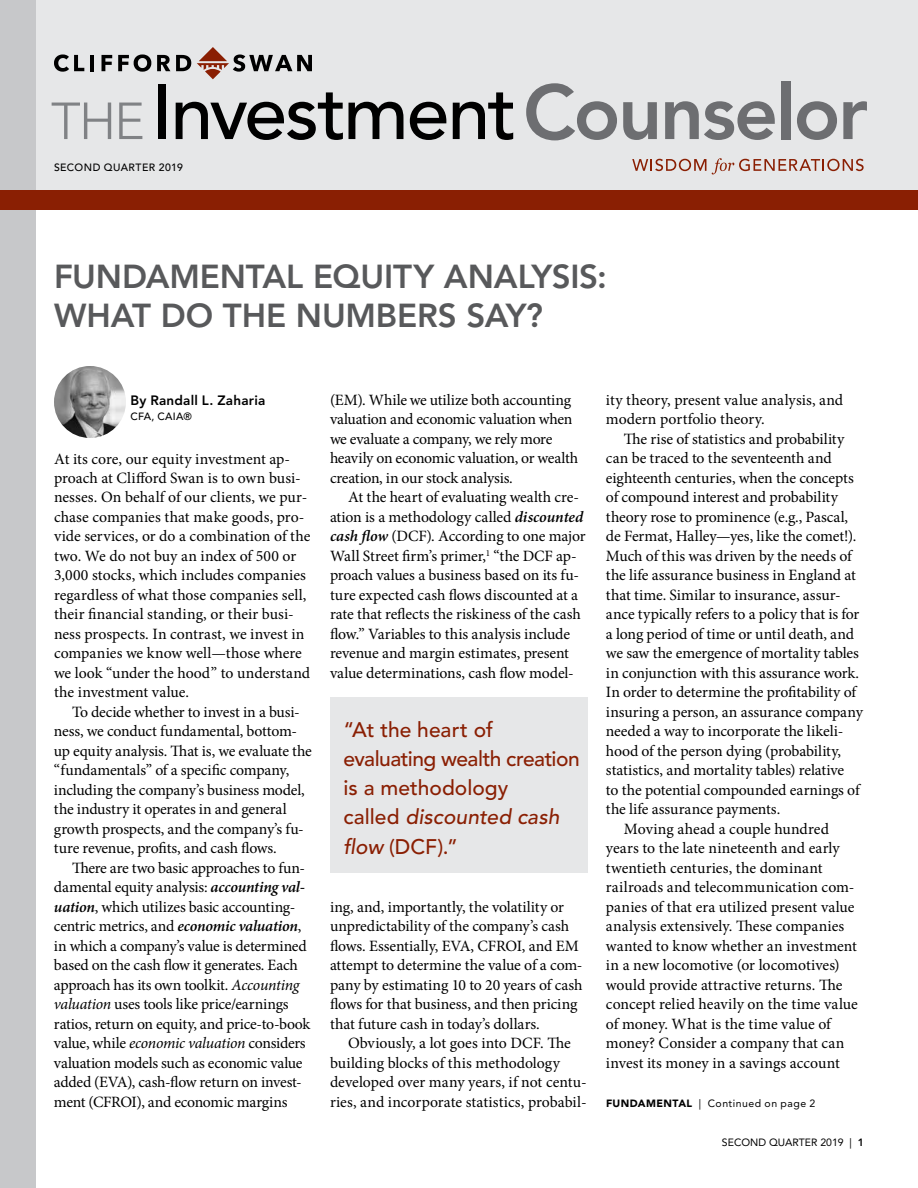
<style>
.page{position:relative;width:918px;height:1188px;background:#fff}
.page>*{position:absolute;margin:0;border:0;box-sizing:border-box;transform-origin:0 0}
.t1{font:500 76.8px "Avenir LT Std";letter-spacing:-.03em;color:#000}
.t2{font:800 33px/39px "Avenir LT Std";letter-spacing:-.005em;color:#58595b}
.t3{font:500 21px/29.2px "Avenir LT Std";letter-spacing:-.015em;color:#8a1f03}
.t4{font:15.75px/19.5px "Minion Pro";letter-spacing:-.005em;color:#000}
.t5{font:800 13.5px "Avenir LT Std";letter-spacing:.015em;color:#000}
.t6{font:10.5px "Avenir LT Std";letter-spacing:.045em;color:#000}
.t7{font:500 10.5px "Avenir LT Std";letter-spacing:.035em;color:#000}
.t8{font:10.5px "Avenir LT Std";color:#000}
.s1{font-weight:300;font-size:51.6px;color:#808285}
.s2{font-weight:800;color:#6d6e71}
.s3{font-weight:600;font-style:italic}
.s4{font-style:italic}
.s5{font-weight:900}
.s6{font-weight:800}
</style>
<div class="page">
<div style="left:0;top:0;width:36px;height:1188px;background:#c7c8ca"></div>
<div style="left:36px;top:0;width:882px;height:191px;background:#e6e7e8"></div>
<svg style="left:54px;top:54px;width:30px;height:18px"></svg>
<hr style="left:90px;top:55px;width:4px;height:16px;background:#000">
<svg style="left:102px;top:55px;width:10px;height:16px"></svg>
<svg style="left:118px;top:54px;width:33px;height:18px"></svg>
<svg style="left:157px;top:55px;width:13px;height:16px"></svg>
<svg style="left:176px;top:55px;width:15px;height:16px"></svg>
<svg style="left:197px;top:47px;width:115px;height:32px"></svg>
<svg style="left:632px;top:159px;width:74px;height:12px"></svg>
<svg style="left:712px;top:158px;width:152px;height:16px"></svg>
<div style="left:0;top:190px;width:918px;height:20px;background:#8a1f03"></div>
<img style="left:54px;top:366px;width:72px;height:72px;border-radius:36px">
<div style="left:330px;top:698px;width:258px;height:175px;background:#e6e7e8"></div>
<h1 class="t1" style="left:51px;top:68px;width:819px"><span class="s1">THE</span> Investment<span class="s2">Counselor</span></h1>
<p class="t7" style="left:54px;top:161px;width:130px">SECOND QUARTER 2019</p>
<h2 class="t2" style="left:54px;top:257px;width:555px">FUNDAMENTAL EQUITY ANALYSIS:<br>WHAT DO THE NUMBERS SAY?</h2>
<p class="t5" style="left:130px;top:392px;width:136px">By Randall L. Zaharia</p>
<p class="t7" style="left:130px;top:410px;width:63px">CFA, CAIA®</p>
<p class="t4" style="left:54px;top:449px;width:258px">At its core, our equity investment ap&shy;proach at Clifford Swan is to own busi&shy;nesses. On behalf of our clients, we pur&shy;chase companies that make goods, pro&shy;vide services, or do a combination of the two. We do not buy an index of 500 or 3,000 stocks, which includes companies regardless of what those companies sell, their financial standing, or their busi&shy;ness prospects. In contrast, we invest in companies we know well—those where we look “under the hood” to understand the investment value.</p>
<p class="t4" style="left:54px;top:702px;width:259px;text-indent:18px">To decide whether to invest in a busi&shy;ness, we conduct fundamental, bottom&shy;up equity analysis. That is, we evaluate the “fundamentals” of a specific company, including the company’s business model, the industry it operates in and general growth prospects, and the company’s fu&shy;ture revenue, profits, and cash flows.</p>
<p class="t4" style="left:54px;top:858px;width:258px;text-indent:18px">There are two basic approaches to fun&shy;damental equity analysis: <span class="s3">accounting val&shy;uation</span>, which utilizes basic accounting&shy;centric metrics, and <span class="s3">economic valuation</span>, in which a company’s value is determined based on the cash flow it generates. Each approach has its own toolkit. <span class="s4">Accounting valuation</span> uses tools like price/earnings ratios, return on equity, and price-to-book value, while <span class="s4">economic valuation</span> considers valuation models such as economic value added (EVA), cash-flow return on invest&shy;ment (CFROI), and economic margins</p>
<p class="t4" style="left:330px;top:390px;width:250px">(EM). While we utilize both accounting valuation and economic valuation when we evaluate a company, we rely more heavily on economic valuation, or wealth creation, in our stock analysis.</p>
<p class="t4" style="left:330px;top:488px;width:257px;text-indent:18px">At the heart of evaluating wealth cre&shy;ation is a methodology called <span class="s3">discounted cash flow</span> (DCF). According to one major Wall Street firm’s primer,<sup>1</sup> “the DCF ap&shy;proach values a business based on its fu&shy;ture expected cash flows discounted at a rate that reflects the riskiness of the cash flow.” Variables to this analysis include revenue and margin estimates, present value determinations, cash flow model-</p>
<h3 class="t3" style="left:344px;top:715px;width:238px">“At the heart of evaluating wealth creation is a methodology<br>called <span class="s4">discounted cash flow</span> (DCF).”</h3>
<p class="t4" style="left:330px;top:897px;width:254px">ing, and, importantly, the volatility or unpredictability of the company’s cash flows. Essentially, EVA, CFROI, and EM attempt to determine the value of a com&shy;pany by estimating 10 to 20 years of cash flows for that business, and then pricing that future cash in today’s dollars.</p>
<p class="t4" style="left:330px;top:1034px;width:258px;text-indent:18px">Obviously, a lot goes into DCF. The building blocks of this methodology developed over many years, if not centu&shy;ries, and incorporate statistics, probabil-</p>
<p class="t4" style="left:606px;top:390px;width:239px">ity theory, present value analysis, and modern portfolio theory.</p>
<p class="t4" style="left:624px;top:429px;width:222px">The rise of statistics and probability</p>
<p class="t4" style="left:606px;top:449px;width:227px">can be traced to the seventeenth and</p>
<p class="t4" style="left:606px;top:468px;width:249px">eighteenth centuries, when the concepts</p>
<p class="t4" style="left:606px;top:488px;width:234px">of compound interest and probability</p>
<p class="t4" style="left:606px;top:507px;width:244px">theory rose to prominence (e.g., Pascal,</p>
<p class="t4" style="left:606px;top:527px;width:252px">de Fermat, Halley—yes, like the comet!).</p>
<p class="t4" style="left:606px;top:546px;width:247px">Much of this was driven by the needs of</p>
<p class="t4" style="left:606px;top:566px;width:251px">the life assurance business in England at</p>
<p class="t4" style="left:606px;top:585px;width:236px">that time. Similar to insurance, assur-</p>
<p class="t4" style="left:606px;top:605px;width:255px">ance typically refers to a policy that is for</p>
<p class="t4" style="left:606px;top:624px;width:250px">a long period of time or until death, and</p>
<p class="t4" style="left:606px;top:644px;width:255px">we saw the emergence of mortality tables</p>
<p class="t4" style="left:606px;top:663px;width:255px">in conjunction with this assurance work.</p>
<p class="t4" style="left:606px;top:683px;width:252px">In order to determine the profitability of</p>
<p class="t4" style="left:606px;top:702px;width:258px">insuring a person, an assurance company</p>
<p class="t4" style="left:606px;top:722px;width:239px">needed a way to incorporate the likeli-</p>
<p class="t4" style="left:606px;top:741px;width:237px">hood of the person dying (probability,</p>
<p class="t4" style="left:606px;top:761px;width:240px">statistics, and mortality tables) relative</p>
<p class="t4" style="left:606px;top:780px;width:255px">to the potential compounded earnings of</p>
<p class="t4" style="left:606px;top:800px;width:176px">the life assurance payments.</p>
<p class="t4" style="left:624px;top:819px;width:207px">Moving ahead a couple hundred</p>
<p class="t4" style="left:606px;top:839px;width:235px">years to the late nineteenth and early</p>
<p class="t4" style="left:606px;top:858px;width:218px">twentieth centuries, the dominant</p>
<p class="t4" style="left:606px;top:878px;width:250px">railroads and telecommunication com-</p>
<p class="t4" style="left:606px;top:897px;width:250px">panies of that era utilized present value</p>
<p class="t4" style="left:606px;top:917px;width:240px">analysis extensively. These companies</p>
<p class="t4" style="left:606px;top:936px;width:252px">wanted to know whether an investment</p>
<p class="t4" style="left:606px;top:956px;width:235px">in a new locomotive (or locomotives)</p>
<p class="t4" style="left:606px;top:975px;width:238px">would provide attractive returns. The</p>
<p class="t4" style="left:606px;top:995px;width:253px">concept relied heavily on the time value</p>
<p class="t4" style="left:606px;top:1014px;width:226px">of money. What is the time value of</p>
<p class="t4" style="left:606px;top:1034px;width:240px">money? Consider a company that can</p>
<p class="t4" style="left:606px;top:1053px;width:235px">invest its money in a savings account</p>
<p class="t6" style="left:606px;top:1097px;width:211px"><span class="s5">FUNDAMENTAL</span> | Continued on page 2</p>
<p class="t8" style="left:722px;top:1136px;width:144px">SECOND QUARTER 2019 | <span class="s6">1</span></p>
</div>
